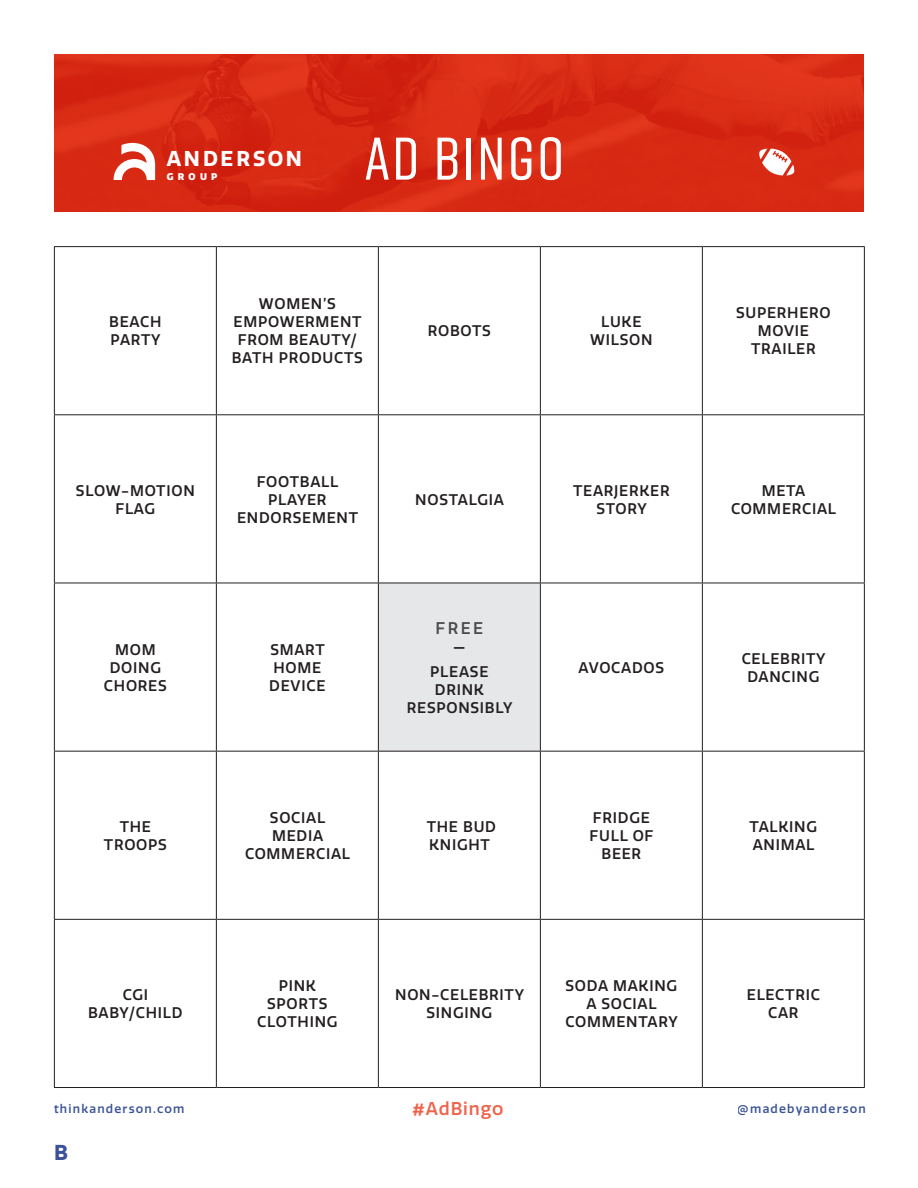
<style>
.page{position:relative;width:918px;height:1188px;background:#fff}
.page>*{position:absolute;margin:0;border:0;box-sizing:border-box;transform-origin:0 0}
.t1{font:500 60px "Rift";letter-spacing:.04em;color:#fff}
.t2{font:700 21px "Quatro";color:#253f8e}
.t3{font:700 20.85px "Quatro";letter-spacing:.12em;color:#fff}
.t4{font:500 18px "Quatro";letter-spacing:.05em;color:#ed5136}
.t5{font:500 16.5px "Quatro";color:#4b4c4d}
.t6{font:500 15px/18px "Quatro";letter-spacing:.05em;color:#231f20;text-align:center}
.t7{font:500 12px "Quatro";letter-spacing:.1em;color:#253f8e}
.t8{font:900 9.45px "Quatro";letter-spacing:.45em;color:#fff}
</style>
<div class="page">
<div style="left:378px;top:583px;width:162px;height:168px;background:#e6e7e9"></div>
<hr style="left:54px;top:246px;width:162px;height:1px;background:#231f20">
<hr style="left:54px;top:247px;width:1px;height:167px;background:#231f20">
<hr style="left:216px;top:246px;width:162px;height:1px;background:#231f20">
<hr style="left:216px;top:247px;width:1px;height:167px;background:#231f20">
<hr style="left:378px;top:246px;width:162px;height:1px;background:#231f20">
<hr style="left:378px;top:247px;width:1px;height:167px;background:#231f20">
<hr style="left:540px;top:246px;width:162px;height:1px;background:#231f20">
<hr style="left:540px;top:247px;width:1px;height:167px;background:#231f20">
<hr style="left:702px;top:246px;width:163px;height:1px;background:#231f20">
<hr style="left:702px;top:247px;width:1px;height:167px;background:#231f20">
<hr style="left:864px;top:247px;width:1px;height:167px;background:#231f20">
<hr style="left:54px;top:414px;width:162px;height:1px;background:#231f20">
<hr style="left:54px;top:415px;width:1px;height:168px;background:#231f20">
<hr style="left:216px;top:414px;width:162px;height:1px;background:#231f20">
<hr style="left:216px;top:415px;width:1px;height:168px;background:#231f20">
<hr style="left:378px;top:414px;width:162px;height:1px;background:#231f20">
<hr style="left:378px;top:415px;width:1px;height:168px;background:#231f20">
<hr style="left:540px;top:414px;width:162px;height:1px;background:#231f20">
<hr style="left:540px;top:415px;width:1px;height:168px;background:#231f20">
<hr style="left:702px;top:414px;width:163px;height:1px;background:#231f20">
<hr style="left:702px;top:415px;width:1px;height:168px;background:#231f20">
<hr style="left:864px;top:415px;width:1px;height:168px;background:#231f20">
<hr style="left:54px;top:583px;width:162px;height:1px;background:#231f20">
<hr style="left:54px;top:583px;width:1px;height:168px;background:#231f20">
<hr style="left:216px;top:583px;width:162px;height:1px;background:#231f20">
<hr style="left:216px;top:583px;width:1px;height:168px;background:#231f20">
<hr style="left:378px;top:583px;width:162px;height:1px;background:#231f20">
<hr style="left:378px;top:583px;width:1px;height:168px;background:#231f20">
<hr style="left:540px;top:583px;width:162px;height:1px;background:#231f20">
<hr style="left:540px;top:583px;width:1px;height:168px;background:#231f20">
<hr style="left:702px;top:583px;width:163px;height:1px;background:#231f20">
<hr style="left:702px;top:583px;width:1px;height:168px;background:#231f20">
<hr style="left:864px;top:583px;width:1px;height:168px;background:#231f20">
<hr style="left:54px;top:751px;width:162px;height:1px;background:#231f20">
<hr style="left:54px;top:752px;width:1px;height:167px;background:#231f20">
<hr style="left:216px;top:751px;width:162px;height:1px;background:#231f20">
<hr style="left:216px;top:752px;width:1px;height:167px;background:#231f20">
<hr style="left:378px;top:751px;width:162px;height:1px;background:#231f20">
<hr style="left:378px;top:752px;width:1px;height:167px;background:#231f20">
<hr style="left:540px;top:751px;width:162px;height:1px;background:#231f20">
<hr style="left:540px;top:752px;width:1px;height:167px;background:#231f20">
<hr style="left:702px;top:751px;width:163px;height:1px;background:#231f20">
<hr style="left:702px;top:752px;width:1px;height:167px;background:#231f20">
<hr style="left:864px;top:752px;width:1px;height:167px;background:#231f20">
<hr style="left:54px;top:919px;width:162px;height:1px;background:#231f20">
<hr style="left:54px;top:920px;width:1px;height:167px;background:#231f20">
<hr style="left:216px;top:919px;width:162px;height:1px;background:#231f20">
<hr style="left:216px;top:920px;width:1px;height:167px;background:#231f20">
<hr style="left:378px;top:919px;width:162px;height:1px;background:#231f20">
<hr style="left:378px;top:920px;width:1px;height:167px;background:#231f20">
<hr style="left:540px;top:919px;width:162px;height:1px;background:#231f20">
<hr style="left:540px;top:920px;width:1px;height:167px;background:#231f20">
<hr style="left:702px;top:919px;width:163px;height:1px;background:#231f20">
<hr style="left:702px;top:920px;width:1px;height:167px;background:#231f20">
<hr style="left:864px;top:920px;width:1px;height:167px;background:#231f20">
<hr style="left:54px;top:1087px;width:162px;height:1px;background:#231f20">
<hr style="left:216px;top:1087px;width:162px;height:1px;background:#231f20">
<hr style="left:378px;top:1087px;width:162px;height:1px;background:#231f20">
<hr style="left:540px;top:1087px;width:162px;height:1px;background:#231f20">
<hr style="left:702px;top:1087px;width:163px;height:1px;background:#231f20">
<img style="left:54px;top:54px;width:810px;height:158px">
<svg style="left:759px;top:149px;width:36px;height:27px"></svg>
<svg style="left:114px;top:143px;width:41px;height:37px"></svg>
<p class="t3" style="left:167px;top:146px;width:137px">ANDERSON</p>
<p class="t8" style="left:167px;top:171px;width:52px">GROUP</p>
<p class="t1" style="left:364px;top:116px;width:201px">AD BINGO</p>
<p class="t6" style="left:109px;top:313px;width:54px">BEACH</p>
<p class="t6" style="left:111px;top:331px;width:51px">PARTY</p>
<p class="t6" style="left:259px;top:295px;width:78px">WOMEN’S</p>
<p class="t6" style="left:232px;top:313px;width:132px">EMPOWERMENT<br>FROM BEAUTY/<br>BATH PRODUCTS</p>
<p class="t6" style="left:428px;top:322px;width:65px">ROBOTS</p>
<p class="t6" style="left:76px;top:482px;width:120px">SLOW-MOTION<br>FLAG</p>
<p class="t6" style="left:237px;top:473px;width:122px">FOOTBALL<br>PLAYER<br>ENDORSEMENT</p>
<p class="t6" style="left:104px;top:641px;width:64px">MOM<br>DOING<br>CHORES</p>
<p class="t6" style="left:269px;top:641px;width:58px;text-align:left">SMART<br>HOME<br>DEVICE</p>
<p class="t6" style="left:415px;top:491px;width:90px">NOSTALGIA</p>
<p class="t5" style="left:436px;top:619px;width:49px">FREE</p>
<p class="t6" style="left:453px;top:638px;width:14px">—</p>
<p class="t6" style="left:430px;top:663px;width:60px">PLEASE</p>
<p class="t6" style="left:407px;top:681px;width:107px">DRINK<br>RESPONSIBLY</p>
<p class="t6" style="left:104px;top:818px;width:64px">THE<br>TROOPS</p>
<p class="t6" style="left:245px;top:809px;width:107px">SOCIAL<br>MEDIA<br>COMMERCIAL</p>
<p class="t6" style="left:427px;top:818px;width:71px">THE BUD</p>
<p class="t6" style="left:429px;top:836px;width:62px">KNIGHT</p>
<p class="t6" style="left:601px;top:313px;width:42px">LUKE</p>
<p class="t6" style="left:590px;top:331px;width:64px">WILSON</p>
<p class="t6" style="left:573px;top:482px;width:98px">TEARJERKER</p>
<p class="t6" style="left:596px;top:500px;width:52px">STORY</p>
<p class="t6" style="left:736px;top:304px;width:96px">SUPERHERO</p>
<p class="t6" style="left:758px;top:322px;width:53px">MOVIE</p>
<p class="t6" style="left:751px;top:340px;width:66px">TRAILER</p>
<p class="t6" style="left:731px;top:482px;width:107px">META<br>COMMERCIAL</p>
<p class="t6" style="left:579px;top:659px;width:87px">AVOCADOS</p>
<p class="t6" style="left:742px;top:650px;width:85px">CELEBRITY<br>DANCING</p>
<p class="t6" style="left:590px;top:809px;width:65px">FRIDGE<br>FULL OF<br>BEER</p>
<p class="t6" style="left:750px;top:818px;width:69px;text-align:left">TALKING<br>ANIMAL</p>
<p class="t6" style="left:123px;top:986px;width:27px">CGI</p>
<p class="t6" style="left:88px;top:1004px;width:96px">BABY/CHILD</p>
<p class="t6" style="left:257px;top:977px;width:82px">PINK<br>SPORTS<br>CLOTHING</p>
<p class="t6" style="left:395px;top:986px;width:130px">NON-CELEBRITY<br>SINGING</p>
<p class="t6" style="left:566px;top:977px;width:113px">SODA MAKING</p>
<p class="t6" style="left:586px;top:995px;width:72px">A SOCIAL</p>
<p class="t6" style="left:566px;top:1013px;width:114px">COMMENTARY</p>
<p class="t6" style="left:747px;top:986px;width:75px">ELECTRIC</p>
<p class="t6" style="left:768px;top:1004px;width:32px">CAR</p>
<p class="t7" style="left:54px;top:1102px;width:132px">thinkanderson.com</p>
<p class="t4" style="left:412px;top:1098px;width:93px">#AdBingo</p>
<p class="t7" style="left:738px;top:1102px;width:130px">@madebyanderson</p>
<h2 class="t2" style="left:54px;top:1140px;width:15px">B</h2>
</div>
